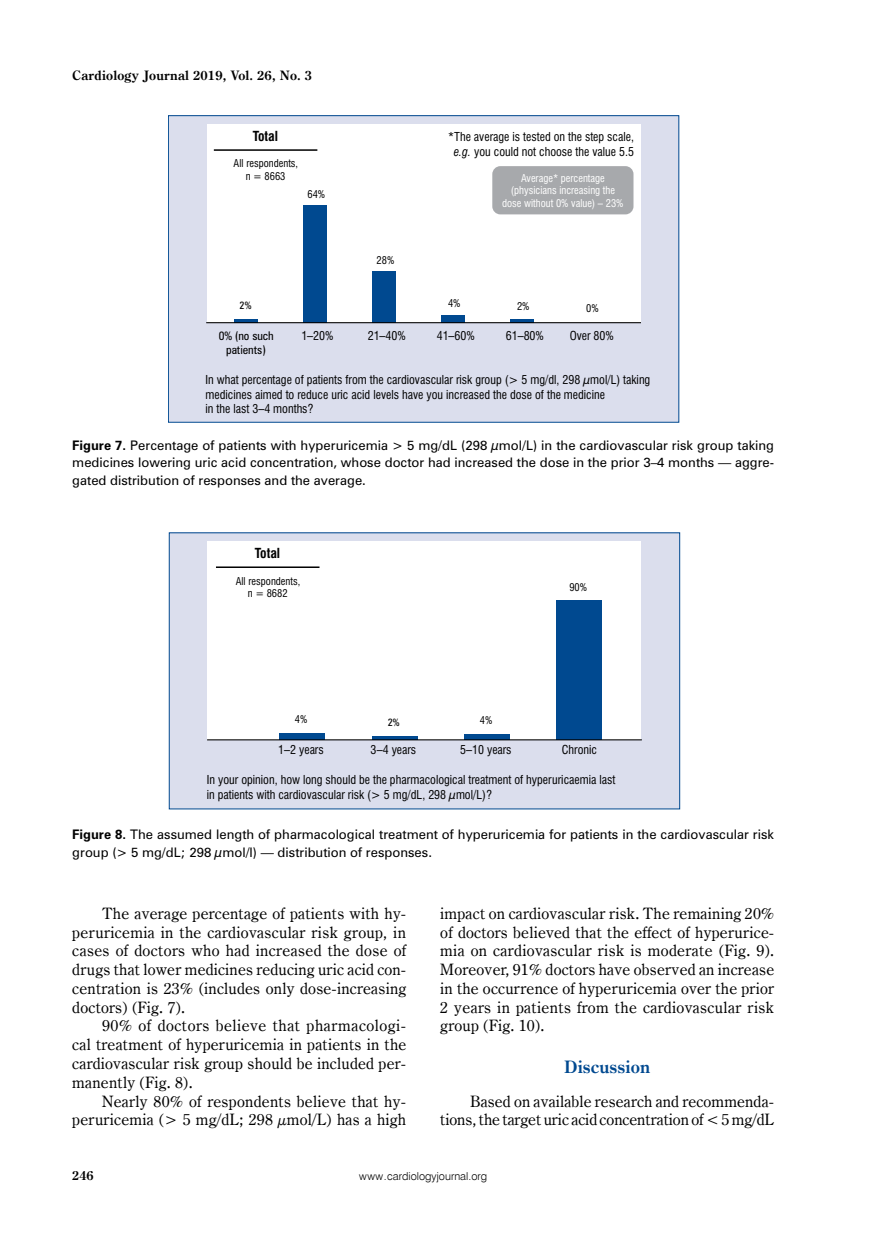
<style>
.page{position:relative;width:872px;height:1234px;background:#fff}
.page>*{position:absolute;margin:0;border:0;box-sizing:border-box;transform-origin:0 0}
._05_-_Śródtytuł_-_1{font:700 17.25px "Century Oldst EU";color:#004990}
._08_-_Tekst{font:15.75px/18.8px "Century Oldst EU";letter-spacing:.015em;color:#000;text-align:justify}
._08_-_Tekst-2{font:15.75px/18.8px "Century Oldst EU";letter-spacing:-.005em;color:#000;text-align:right}
.t1{font:700 13.5px "Swis 721 Cn EU";color:#000}
.t2{font:700 13.05px "Century Oldst EU";letter-spacing:.015em;color:#000}
.t3{font:700 12.75px "Century Oldst EU";color:#000}
.t4{font:12px/14.4px "Swis 721 Cn EU";color:#000}
._15_-_Rycina_-_podpi{font:12px/17.2px "Zurich PL";color:#000;text-align:justify}
.t5{font:12px/13.6px "Zurich Cn EU";color:#000;text-align:center}
.t6{font:10.95px "Swis 721 Lt EU";color:#000}
.t7{font:10.5px/12.6px "Swis 721 Cn EU";color:#fff;text-align:center}
.t8{font:10.5px/12.6px "Swis 721 Cn EU";color:#000;text-align:center}
.t9{font:10.5px "Zurich Cn EU";color:#000}
.s1{font-style:italic}
.s2{font-weight:700}
</style>
<div class="page">
<div style="left:168px;top:116px;width:511px;height:306px;background:#dbdeed"></div>
<div style="left:168px;top:115px;width:511px;height:307px;border:1px solid #004990"></div>
<div style="left:207px;top:125px;width:433px;height:197px;background:#fff"></div>
<hr style="left:214px;top:149px;width:103px;height:2px;background:#000">
<div style="left:303px;top:205px;width:23px;height:117px;background:#004990"></div>
<div style="left:372px;top:271px;width:23px;height:51px;background:#004990"></div>
<div style="left:441px;top:315px;width:23px;height:7px;background:#004990"></div>
<hr style="left:510px;top:319px;width:23px;height:3px;background:#004990">
<hr style="left:234px;top:319px;width:23px;height:3px;background:#004990">
<hr style="left:206px;top:322px;width:435px;height:1px;background:#000">
<div style="left:492px;top:166px;width:141px;height:48px;background:#a7a9ac;border-radius:8px"></div>
<div style="left:169px;top:532px;width:510px;height:276px;background:#dbdeed"></div>
<div style="left:169px;top:532px;width:511px;height:277px;border:1px solid #004990"></div>
<div style="left:207px;top:541px;width:434px;height:198px;background:#fff"></div>
<hr style="left:216px;top:566px;width:103px;height:2px;background:#000">
<div style="left:279px;top:732px;width:46px;height:7px;background:#004990"></div>
<hr style="left:372px;top:736px;width:45px;height:3px;background:#004990">
<div style="left:464px;top:734px;width:45px;height:5px;background:#004990"></div>
<div style="left:557px;top:600px;width:45px;height:139px;background:#004990"></div>
<hr style="left:207px;top:739px;width:435px;height:1px;background:#000">
<p class="t2" style="left:72px;top:67px;width:241px">Cardiology Journal 2019, Vol. 26, No. 3</p>
<p class="t1" style="left:253px;top:128px;width:27px">Total</p>
<p class="t8" style="left:234px;top:157px;width:66px">All respondents, n = 8663</p>
<p class="t8" style="left:307px;top:188px;width:19px">64%</p>
<p class="t9" style="left:240px;top:299px;width:13px">2%</p>
<p class="t8" style="left:376px;top:253px;width:19px">28%</p>
<p class="t4" style="left:448px;top:129px;width:187px;text-align:center">*The average is tested on the step scale, <span class="s1">e.g.</span> you could not choose the value 5.5</p>
<p class="t7" style="left:502px;top:171px;width:123px">Average* percentage (physicians increasing the dose without 0% value) – 23%</p>
<p class="t8" style="left:448px;top:296px;width:14px">4%</p>
<p class="t8" style="left:517px;top:300px;width:14px">2%</p>
<p class="t8" style="left:586px;top:302px;width:14px">0%</p>
<p class="t5" style="left:219px;top:329px;width:57px">0% (no such patients)</p>
<p class="t4" style="left:301px;top:328px;width:34px">1–20%</p>
<p class="t4" style="left:368px;top:329px;width:40px">21–40%</p>
<p class="t4" style="left:437px;top:329px;width:40px">41–60%</p>
<p class="t4" style="left:506px;top:329px;width:40px">61–80%</p>
<p class="t4" style="left:569px;top:329px;width:46px">Over 80%</p>
<p class="t4" style="left:205px;top:372px;width:446px">In what percentage of patients from the cardiovascular risk group (&gt; 5 mg/dl, 298 µmol/L) taking medicines aimed to reduce uric acid levels have you increased the dose of the medicine<br>in the last 3–4 months?</p>
<p class="_15_-_Rycina_-_podpi" style="left:72px;top:436px;width:703px"><span class="s2">Figure 7.</span> Percentage of patients with hyperuricemia &gt; 5 mg/dL (298 μmol/L) in the cardiovascular risk group taking medicines lowering uric acid concentration, whose doctor had increased the dose in the prior 3–4 months — aggre&shy;gated distribution of responses and the average.</p>
<p class="t1" style="left:255px;top:545px;width:27px">Total</p>
<p class="t8" style="left:236px;top:574px;width:66px">All respondents, n = 8682</p>
<p class="t8" style="left:295px;top:712px;width:14px">4%</p>
<p class="t9" style="left:388px;top:716px;width:13px">2%</p>
<p class="t8" style="left:480px;top:713px;width:14px">4%</p>
<p class="t8" style="left:569px;top:580px;width:19px">90%</p>
<p class="t4" style="left:278px;top:742px;width:47px">1–2 years</p>
<p class="t4" style="left:370px;top:742px;width:47px">3–4 years</p>
<p class="t4" style="left:460px;top:742px;width:53px">5–10 years</p>
<p class="t4" style="left:562px;top:742px;width:37px">Chronic</p>
<p class="t4" style="left:207px;top:772px;width:410px">In your opinion, how long should be the pharmacological treatment of hyperuricaemia last in patients with cardiovascular risk (&gt; 5 mg/dL, 298 µmol/L)?</p>
<p class="_15_-_Rycina_-_podpi" style="left:72px;top:825px;width:703px"><span class="s2">Figure 8.</span> The assumed length of pharmacological treatment of hyperuricemia for patients in the cardiovascular risk group (&gt; 5 mg/dL; 298 μmol/l) — distribution of responses.</p>
<p class="_08_-_Tekst" style="left:72px;top:904px;width:335px;text-indent:30px">The average percentage of patients with hy&shy;peruricemia in the cardiovascular risk group, in cases of doctors who had increased the dose of drugs that lower medicines reducing uric acid con&shy;centration is 23% (includes only dose-increasing doctors) (Fig. 7).</p>
<p class="_08_-_Tekst" style="left:72px;top:1016px;width:336px;text-indent:30px">90% of doctors believe that pharmacologi&shy;cal treatment of hyperuricemia in patients in the cardiovascular risk group should be included per&shy;manently (Fig. 8).</p>
<p class="_08_-_Tekst" style="left:72px;top:1091px;width:335px;text-align:right">Nearly 80% of respondents believe that hy&shy;peruricemia (&gt; 5 mg/dL; 298 μmol/L) has a high</p>
<p class="_08_-_Tekst" style="left:440px;top:904px;width:336px">impact on cardiovascular risk. The remaining 20% of doctors believed that the effect of hyperurice&shy;mia on cardiovascular risk is moderate (Fig. 9).<br>Moreover, 91% doctors have observed an increase in the occurrence of hyperuricemia over the prior 2 years in patients from the cardiovascular risk group (Fig. 10).</p>
<p class="_05_-_Śródtytuł_-_1" style="left:564px;top:1056px;width:87px">Discussion</p>
<p class="_08_-_Tekst-2" style="left:440px;top:1091px;width:335px">Based on available research and recommenda&shy;tions, the target uric acid concentration of &lt; 5 mg/dL</p>
<p class="t3" style="left:72px;top:1167px;width:23px">246</p>
<p class="t6" style="left:359px;top:1169px;width:129px">www.cardiologyjournal.org</p>
</div>
